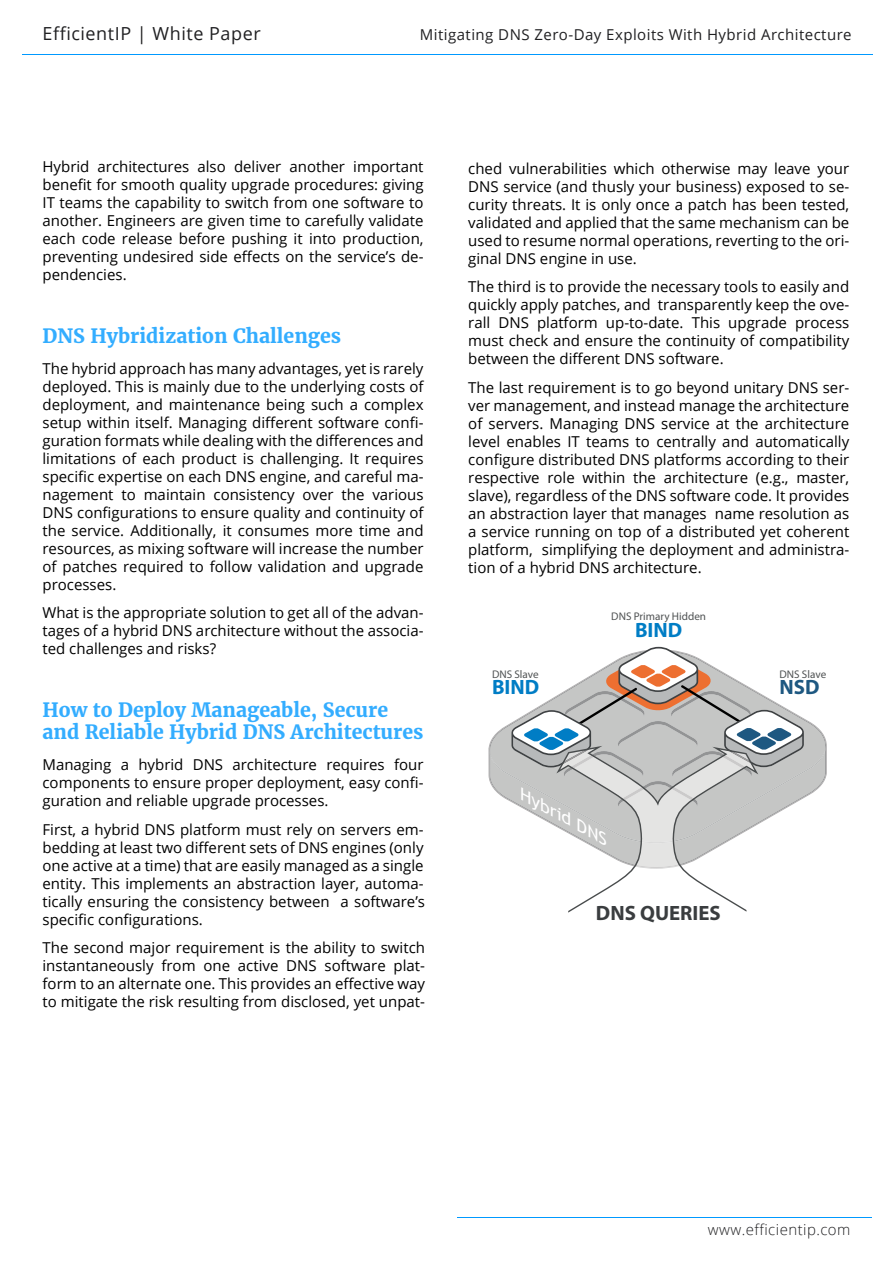
<style>
.page{position:relative;width:893px;height:1263px;background:#fff}
.page>*{position:absolute;margin:0;border:0;box-sizing:border-box;transform-origin:0 0}
.t1{font:700 20.7px "Myriad Pro";color:#3a3d3f}
.t2{font:700 20.7px "Myriad Pro";color:#007dc5}
.t3{font:700 20.7px "Myriad Pro";color:#1e5881}
.t4{font:700 19.5px/22.5px "Merriweather";color:#33adff}
.t5{font:18px "Open Sans";letter-spacing:.03em;color:#202022}
.t6{font:italic 15.3px "Trebuchet MS";color:#fff;scale:1.3 1}
.t7{font:15px/18px "Open Sans";color:#000;text-align:justify}
.t8{font:15px "Open Sans";letter-spacing:.03em;color:#202022}
.t9{font:300 15px "Open Sans";letter-spacing:.03em;color:#202022}
.t10{font:11.1px "Myriad Pro";color:#4f5253}
</style>
<div class="page">
<hr style="left:457px;top:1217px;width:415px;height:1px;background:#09f">
<hr style="left:22px;top:54px;width:851px;height:1px;background:#09f">
<svg style="left:489px;top:647px;width:337px;height:266px"></svg>
<p class="t5" style="left:43px;top:21px;width:220px">EfficientIP | White Paper</p>
<p class="t8" style="left:420px;top:24px;width:433px">Mitigating DNS Zero-Day Exploits With Hybrid Architecture</p>
<p class="t7" style="left:43px;top:157px;width:383px">Hybrid architectures also deliver another important benefit for smooth quality upgrade procedures: giving IT teams the capability to switch from one software to another. Engineers are given time to carefully validate each code release before pushing it into production, preventing undesired side effects on the service’s de&shy;pendencies.</p>
<h2 class="t4" style="left:43px;top:324px;width:300px">DNS Hybridization Challenges</h2>
<p class="t7" style="left:43px;top:359px;width:383px">The hybrid approach has many advantages, yet is rarely deployed. This is mainly due to the underlying costs of deployment, and maintenance being such a complex setup within itself. Managing different software confi&shy;guration formats while dealing with the differences and limitations of each product is challenging. It requires specific expertise on each DNS engine, and careful ma&shy;nagement to maintain consistency over the various DNS configurations to ensure quality and continuity of the service. Additionally, it consumes more time and resources, as mixing software will increase the number of patches required to follow validation and upgrade processes.</p>
<p class="t7" style="left:43px;top:603px;width:383px">What is the appropriate solution to get all of the advan&shy;tages of a hybrid DNS architecture without the associa&shy;ted challenges and risks?</p>
<h2 class="t4" style="left:43px;top:698px;width:382px">How to Deploy Manageable, Secure and Reliable Hybrid DNS Architectures</h2>
<p class="t7" style="left:43px;top:755px;width:383px">Managing a hybrid DNS architecture requires four components to ensure proper deployment, easy confi&shy;guration and reliable upgrade processes.</p>
<p class="t7" style="left:43px;top:820px;width:384px">First, a hybrid DNS platform must rely on servers em&shy;bedding at least two different sets of DNS engines (only one active at a time) that are easily managed as a single entity. This implements an abstraction layer, automa&shy;tically ensuring the consistency between a software’s specific configurations.</p>
<p class="t7" style="left:43px;top:938px;width:384px">The second major requirement is the ability to switch instantaneously from one active DNS software plat&shy;form to an alternate one. This provides an effective way to mitigate the risk resulting from disclosed, yet unpat-</p>
<p class="t7" style="left:468px;top:159px;width:383px">ched vulnerabilities which otherwise may leave your DNS service (and thusly your business) exposed to se&shy;curity threats. It is only once a patch has been tested, validated and applied that the same mechanism can be used to resume normal operations, reverting to the ori&shy;ginal DNS engine in use.</p>
<p class="t7" style="left:468px;top:277px;width:383px">The third is to provide the necessary tools to easily and quickly apply patches, and transparently keep the ove&shy;rall DNS platform up-to-date. This upgrade process must check and ensure the continuity of compatibility between the different DNS software.</p>
<p class="t7" style="left:468px;top:378px;width:383px">The last requirement is to go beyond unitary DNS ser&shy;ver management, and instead manage the architecture of servers. Managing DNS service at the architecture level enables IT teams to centrally and automatically configure distributed DNS platforms according to their respective role within the architecture (e.g., master, slave), regardless of the DNS software code. It provides an abstraction layer that manages name resolution as a service running on top of a distributed yet coherent platform, simplifying the deployment and administra&shy;tion of a hybrid DNS architecture.</p>
<p class="t10" style="left:611px;top:610px;width:96px">DNS Primary Hidden</p>
<h1 class="t2" style="left:635px;top:617px;width:49px">BIND</h1>
<p class="t10" style="left:492px;top:667px;width:48px">DNS Slave</p>
<h1 class="t2" style="left:492px;top:674px;width:49px">BIND</h1>
<p class="t6" style="left:527px;top:785px;width:78px;rotate:29deg">Hybrid DNS</p>
<h1 class="t1" style="left:596px;top:900px;width:126px">DNS QUERIES</h1>
<p class="t10" style="left:779px;top:667px;width:48px">DNS Slave</p>
<h1 class="t3" style="left:779px;top:674px;width:42px">NSD</h1>
<p class="t9" style="left:708px;top:1219px;width:144px">www.efficientip.com</p>
</div>
